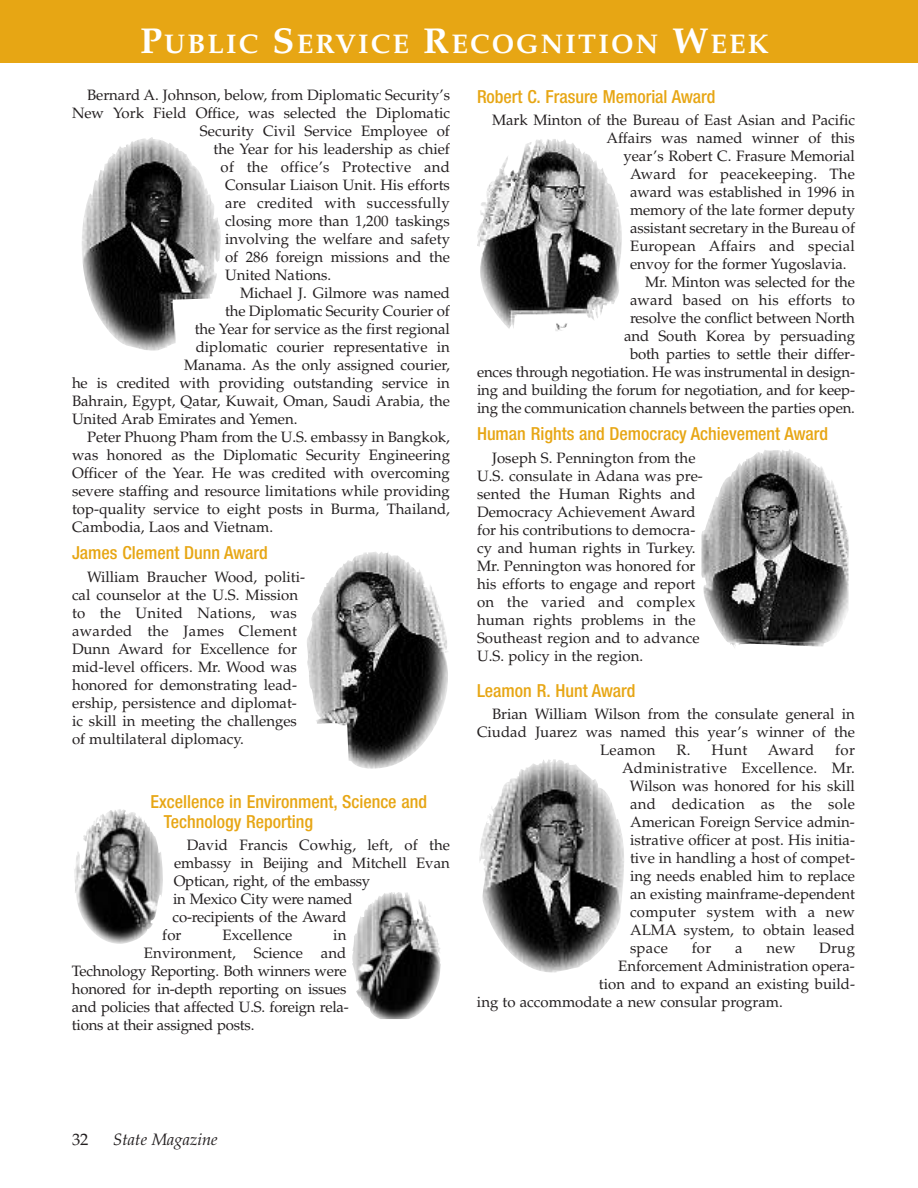
<style>
.page{position:relative;width:918px;height:1188px;background:#fff}
.page>*{position:absolute;margin:0;border:0;box-sizing:border-box;transform-origin:0 0}
.t1{font:700 27px "Palatino";letter-spacing:.08em;color:#fff}
.t2{font:500 condensed 18px/19.5px "Helvetica Neue";color:#e7a614}
.t3{font:italic 16.5px "Palatino";color:#231f20}
.t4{font:16.5px "Palatino";color:#231f20}
.t5{font:15px/18px "Palatino";color:#231f20}
.t6{font:15px "Palatino";letter-spacing:.02em;color:#231f20}
.s1{font-size:36px}
</style>
<div class="page">
<img style="left:82px;top:137px;width:139px;height:214px">
<img style="left:307px;top:552px;width:141px;height:217px">
<img style="left:477px;top:139px;width:145px;height:192px">
<img style="left:701px;top:449px;width:148px;height:199px">
<img style="left:479px;top:759px;width:145px;height:214px">
<img style="left:74px;top:809px;width:89px;height:135px">
<img style="left:352px;top:892px;width:89px;height:127px">
<div style="left:0;top:0;width:918px;height:63px;background:#e7a614"></div>
<h1 class="t1" style="left:140px;top:34px;width:630px"><span class="s1">P</span>UBLIC <span class="s1">S</span>ERVICE <span class="s1">R</span>ECOGNITION <span class="s1">W</span>EEK</h1>
<p class="t5" style="left:87px;top:88px;width:365px">Bernard A. Johnson, below, from Diplomatic Security’s</p>
<p class="t5" style="left:72px;top:106px;width:380px">New York Field Office, was selected the Diplomatic</p>
<p class="t5" style="left:200px;top:124px;width:251px">Security Civil Service Employee of</p>
<p class="t5" style="left:213px;top:142px;width:238px">the Year for his leadership as chief</p>
<p class="t6" style="left:221px;top:161px;width:231px">of the office’s Protective and</p>
<p class="t5" style="left:225px;top:178px;width:227px">Consular Liaison Unit. His efforts</p>
<p class="t6" style="left:225px;top:197px;width:226px">are credited with successfully</p>
<p class="t5" style="left:225px;top:214px;width:227px">closing more than 1,200 taskings</p>
<p class="t5" style="left:225px;top:232px;width:227px">involving the welfare and safety</p>
<p class="t5" style="left:225px;top:250px;width:226px">of 286 foreign missions and the</p>
<p class="t5" style="left:225px;top:268px;width:108px">United Nations.</p>
<p class="t5" style="left:240px;top:286px;width:211px">Michael J. Gilmore was named</p>
<p class="t5" style="left:225px;top:304px;width:226px">the Diplomatic Security Courier of</p>
<p class="t5" style="left:195px;top:322px;width:257px">the Year for service as the first regional</p>
<p class="t5" style="left:196px;top:340px;width:256px">diplomatic courier representative in</p>
<p class="t5" style="left:184px;top:358px;width:267px">Manama. As the only assigned courier,</p>
<p class="t5" style="left:72px;top:376px;width:379px">he is credited with providing outstanding service in</p>
<p class="t5" style="left:72px;top:394px;width:379px">Bahrain, Egypt, Qatar, Kuwait, Oman, Saudi Arabia, the</p>
<p class="t5" style="left:72px;top:412px;width:227px">United Arab Emirates and Yemen.</p>
<p class="t5" style="left:87px;top:430px;width:365px">Peter Phuong Pham from the U.S. embassy in Bangkok,</p>
<p class="t5" style="left:72px;top:448px;width:380px">was honored as the Diplomatic Security Engineering</p>
<p class="t5" style="left:72px;top:466px;width:379px">Officer of the Year. He was credited with overcoming</p>
<p class="t5" style="left:72px;top:484px;width:379px">severe staffing and resource limitations while providing</p>
<p class="t5" style="left:72px;top:502px;width:380px">top-quality service to eight posts in Burma, Thailand,</p>
<p class="t5" style="left:72px;top:520px;width:203px">Cambodia, Laos and Vietnam.</p>
<p class="t2" style="left:72px;top:545px;width:197px">James Clement Dunn Award</p>
<p class="t5" style="left:72px;top:570px;width:235px;text-indent:15px">William Braucher Wood, politi&shy;cal counselor at the U.S. Mission to the United Nations, was awarded the James Clement<br>Dunn Award for Excellence for mid-level officers. Mr. Wood was honored for demonstrating lead&shy;ership, persistence and diplomat&shy;ic skill in meeting the challenges of multilateral diplomacy.</p>
<p class="t2" style="left:164px;top:794px;width:265px;text-indent:-13px">Excellence in Environment, Science and<br>Technology Reporting</p>
<p class="t5" style="left:187px;top:838px;width:265px">David Francis Cowhig, left, of the</p>
<p class="t5" style="left:174px;top:856px;width:277px">embassy in Beijing and Mitchell Evan</p>
<p class="t5" style="left:174px;top:874px;width:198px">Optican, right, of the embassy</p>
<p class="t5" style="left:173px;top:892px;width:181px">in Mexico City were named</p>
<p class="t5" style="left:173px;top:910px;width:175px">co-recipients of the Award</p>
<p class="t5" style="left:162px;top:928px;width:21px">for</p>
<p class="t5" style="left:222px;top:928px;width:71px">Excellence</p>
<p class="t5" style="left:333px;top:928px;width:15px">in</p>
<p class="t5" style="left:144px;top:946px;width:204px">Environment, Science and</p>
<p class="t5" style="left:72px;top:964px;width:276px">Technology Reporting. Both winners were</p>
<p class="t5" style="left:72px;top:982px;width:276px">honored for in-depth reporting on issues</p>
<p class="t5" style="left:72px;top:1000px;width:278px">and policies that affected U.S. foreign rela-</p>
<p class="t5" style="left:72px;top:1018px;width:184px">tions at their assigned posts.</p>
<p class="t2" style="left:477px;top:88px;width:240px">Robert C. Frasure Memorial Award</p>
<p class="t5" style="left:492px;top:113px;width:365px">Mark Minton of the Bureau of East Asian and Pacific</p>
<p class="t5" style="left:607px;top:131px;width:250px">Affairs was named winner of this</p>
<p class="t5" style="left:624px;top:149px;width:233px">year’s Robert C. Frasure Memorial</p>
<p class="t5" style="left:630px;top:167px;width:226px">Award for peacekeeping. The</p>
<p class="t5" style="left:630px;top:185px;width:227px">award was established in 1996 in</p>
<p class="t5" style="left:630px;top:203px;width:227px">memory of the late former deputy</p>
<p class="t5" style="left:630px;top:221px;width:227px">assistant secretary in the Bureau of</p>
<p class="t5" style="left:630px;top:239px;width:226px">European Affairs and special</p>
<p class="t5" style="left:630px;top:257px;width:218px">envoy for the former Yugoslavia.</p>
<p class="t5" style="left:645px;top:275px;width:212px">Mr. Minton was selected for the</p>
<p class="t5" style="left:630px;top:293px;width:227px">award based on his efforts to</p>
<p class="t5" style="left:630px;top:311px;width:227px">resolve the conflict between North</p>
<p class="t5" style="left:624px;top:329px;width:232px">and South Korea by persuading</p>
<p class="t5" style="left:630px;top:347px;width:227px">both parties to settle their differ-</p>
<p class="t5" style="left:477px;top:365px;width:380px">ences through negotiation. He was instrumental in design-</p>
<p class="t5" style="left:477px;top:383px;width:380px">ing and building the forum for negotiation, and for keep-</p>
<p class="t5" style="left:477px;top:401px;width:380px">ing the communication channels between the parties open.</p>
<p class="t2" style="left:477px;top:426px;width:353px">Human Rights and Democracy Achievement Award</p>
<p class="t5" style="left:477px;top:450px;width:227px;text-indent:15px">Joseph S. Pennington from the<br>U.S. consulate in Adana was pre&shy;sented the Human Rights and<br>Democracy Achievement Award for his contributions to democra&shy;cy and human rights in Turkey.<br>Mr. Pennington was honored for his efforts to engage and report on the varied and complex human rights problems in the<br>Southeast region and to advance<br>U.S. policy in the region.</p>
<p class="t2" style="left:477px;top:682px;width:160px">Leamon R. Hunt Award</p>
<p class="t5" style="left:492px;top:707px;width:365px">Brian William Wilson from the consulate general in</p>
<p class="t5" style="left:477px;top:725px;width:380px">Ciudad Juarez was named this year’s winner of the</p>
<p class="t5" style="left:600px;top:743px;width:57px">Leamon</p>
<p class="t5" style="left:677px;top:743px;width:72px">R. Hunt</p>
<p class="t5" style="left:768px;top:743px;width:48px">Award</p>
<p class="t5" style="left:835px;top:743px;width:21px">for</p>
<p class="t6" style="left:622px;top:762px;width:235px">Administrative Excellence. Mr.</p>
<p class="t5" style="left:630px;top:779px;width:227px">Wilson was honored for his skill</p>
<p class="t6" style="left:630px;top:798px;width:227px">and dedication as the sole</p>
<p class="t5" style="left:630px;top:815px;width:226px">American Foreign Service admin-</p>
<p class="t5" style="left:630px;top:833px;width:227px">istrative officer at post. His initia-</p>
<p class="t5" style="left:630px;top:851px;width:227px">tive in handling a host of compet-</p>
<p class="t5" style="left:630px;top:869px;width:227px">ing needs enabled him to replace</p>
<p class="t5" style="left:630px;top:887px;width:226px">an existing mainframe-dependent</p>
<p class="t6" style="left:630px;top:906px;width:227px">computer system with a new</p>
<p class="t5" style="left:630px;top:923px;width:227px">ALMA system, to obtain leased</p>
<p class="t5" style="left:630px;top:941px;width:39px">space</p>
<p class="t5" style="left:692px;top:941px;width:21px">for</p>
<p class="t5" style="left:735px;top:941px;width:9px">a</p>
<p class="t5" style="left:766px;top:941px;width:31px">new</p>
<p class="t5" style="left:819px;top:941px;width:37px">Drug</p>
<p class="t5" style="left:618px;top:959px;width:238px">Enforcement Administration opera-</p>
<p class="t5" style="left:599px;top:977px;width:258px">tion and to expand an existing build-</p>
<p class="t5" style="left:477px;top:995px;width:307px">ing to accommodate a new consular program.</p>
<p class="t4" style="left:72px;top:1133px;width:18px">32</p>
<p class="t3" style="left:113px;top:1133px;width:106px">State Magazine</p>
</div>
